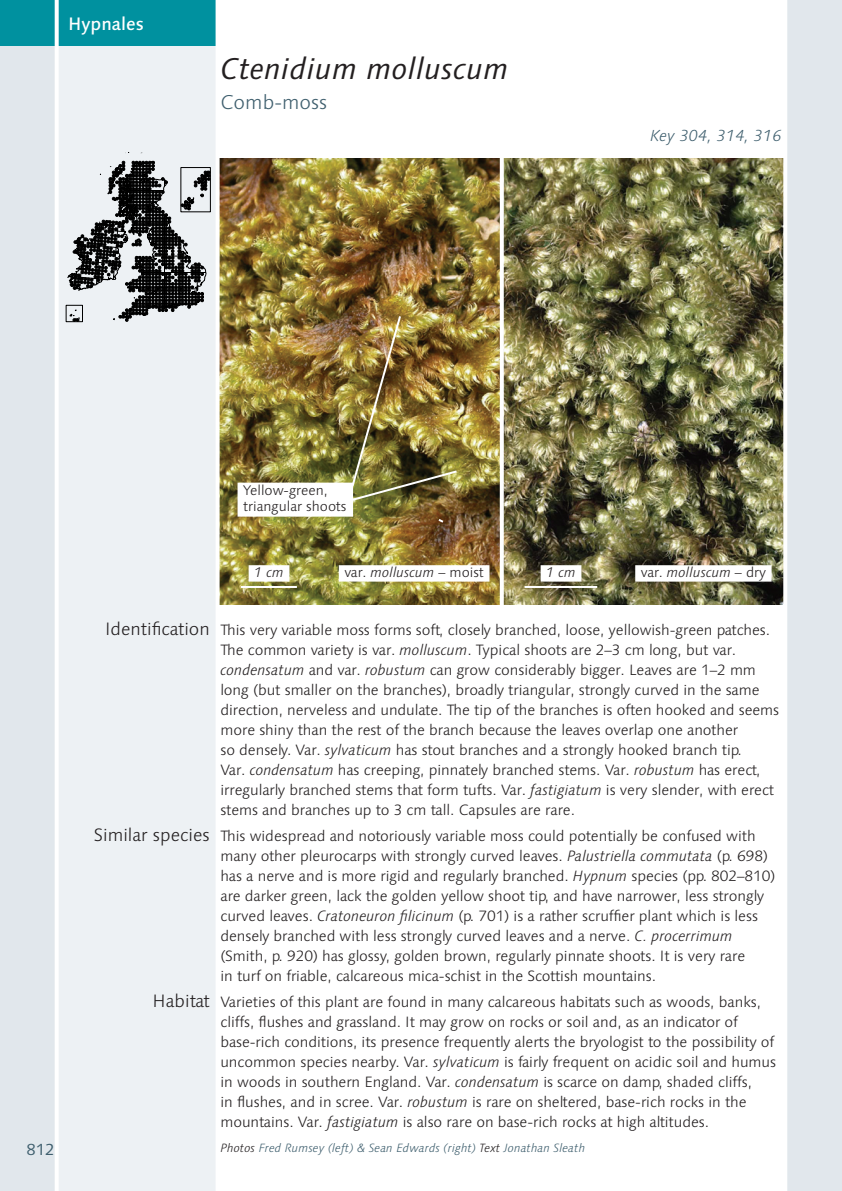
<style>
.page{position:relative;width:842px;height:1191px;background:#fff}
.page>*{position:absolute;margin:0;border:0;box-sizing:border-box;transform-origin:0 0}
.Title_1_Moss_Species{font:italic 30px "Linotype Syntax";letter-spacing:.01em;color:#231f20}
.Title_3_Moss_English{font:300 20px "Linotype Syntax";color:#3f5f6e}
.Text_Subheads_Right{font:300 18px "Linotype Syntax";color:#231f20}
.Title_4_Order_Name{font:500 18px "Linotype Syntax";color:#fff}
.Title_3_Moss_English-2{font:italic 300 16px "Linotype Syntax";color:#3f5f6e}
.t1{font:16px "Linotype Syntax";color:#3f5f6e}
.Text_Body{font:300 15px/20px "Linotype Syntax";letter-spacing:-.005em;color:#231f20}
.Photo_Annotation_Wit{font:300 14px/16px "Linotype Syntax";color:#231f20}
.Photo_Scale_Bar_With{font:italic 300 14px "Linotype Syntax";color:#231f20}
.Photo_Scale_Bar_With-2{font:300 14px "Linotype Syntax";color:#231f20}
.Text_Credits{font:italic 300 12px "Linotype Syntax";color:#3f5f6e}
.s1{font-style:italic}
.s2{font-style:normal}
.s3{color:#231f20}
</style>
<div class="page">
<img style="left:220px;top:159px;width:280px;height:445px">
<hr style="left:241px;top:586px;width:56px;height:2px;background:#fff">
<div style="left:249px;top:565px;width:40px;height:16px;background:#fff"></div>
<img style="left:504px;top:159px;width:279px;height:445px">
<svg style="left:503px;top:158px;width:1px;height:447px"></svg>
<hr style="left:525px;top:586px;width:72px;height:2px;background:#fff">
<div style="left:541px;top:565px;width:40px;height:16px;background:#fff"></div>
<div style="left:635px;top:565px;width:136px;height:16px;background:#fff"></div>
<div style="left:339px;top:565px;width:150px;height:16px;background:#fff"></div>
<div style="left:238px;top:482px;width:115px;height:34px;background:#fff"></div>
<img style="left:345px;top:314px;width:114px;height:189px">
<svg style="left:436px;top:517px;width:10px;height:7px"></svg>
<div style="left:0;top:0;width:218px;height:1191px;background:#edf1f4"></div>
<div style="left:0;top:0;width:57px;height:1191px;background:#e1e7ec"></div>
<div style="left:0;top:0;width:218px;height:45px;background:#00919f"></div>
<hr style="left:55px;top:0;width:4px;height:1191px;background:#fff">
<svg style="left:66px;top:152px;width:144px;height:170px"></svg>
<div style="left:785px;top:0;width:57px;height:1191px;background:#e1e7ec"></div>
<hr style="left:216px;top:0;width:4px;height:1191px;background:#fff">
<hr style="left:783px;top:0;width:4px;height:1191px;background:#fff">
<p class="Title_4_Order_Name" style="left:68px;top:13px;width:77px">Hypnales</p>
<p class="Title_1_Moss_Species" style="left:220px;top:51px;width:290px">Ctenidium molluscum</p>
<p class="Title_3_Moss_English" style="left:220px;top:90px;width:108px">Comb-moss</p>
<p class="Title_3_Moss_English-2" style="left:650px;top:126px;width:133px">Key 304, 314, 316</p>
<p class="t1" style="left:26px;top:1139px;width:30px">812</p>
<p class="Photo_Annotation_Wit" style="left:243px;top:482px;width:105px">Yellow-green, triangular shoots</p>
<p class="Photo_Scale_Bar_With" style="left:254px;top:564px;width:31px">1 cm</p>
<p class="Photo_Scale_Bar_With-2" style="left:344px;top:564px;width:141px">var. <span class="s1">molluscum</span> – moist</p>
<p class="Photo_Scale_Bar_With" style="left:546px;top:564px;width:31px">1 cm</p>
<p class="Photo_Scale_Bar_With" style="left:641px;top:564px;width:127px"><span class="s2">var.</span> molluscum <span class="s2">– dry</span></p>
<p class="Text_Subheads_Right" style="left:105px;top:618px;width:106px">Identification</p>
<p class="Text_Subheads_Right" style="left:94px;top:824px;width:117px">Similar species</p>
<p class="Text_Subheads_Right" style="left:153px;top:990px;width:59px">Habitat</p>
<p class="Text_Body" style="left:220px;top:620px;width:560px">This very variable moss forms soft, closely branched, loose, yellowish-green patches.<br>The common variety is var. <span class="s1">molluscum</span>. Typical shoots are 2–3 cm long, but var. <span class="s1">condensatum</span> and var. <span class="s1">robustum</span> can grow considerably bigger. Leaves are 1–2 mm long (but smaller on the branches), broadly triangular, strongly curved in the same direction, nerveless and undulate. The tip of the branches is often hooked and seems more shiny than the rest of the branch because the leaves overlap one another<br>so densely. Var. <span class="s1">sylvaticum</span> has stout branches and a strongly hooked branch tip.<br>Var. <span class="s1">condensatum</span> has creeping, pinnately branched stems. Var. <span class="s1">robustum</span> has erect, irregularly branched stems that form tufts. Var. <span class="s1">fastigiatum</span> is very slender, with erect stems and branches up to 3 cm tall. Capsules are rare.</p>
<p class="Text_Body" style="left:220px;top:826px;width:556px">This widespread and notoriously variable moss could potentially be confused with many other pleurocarps with strongly curved leaves. <span class="s1">Palustriella commutata</span> (p. 698) has a nerve and is more rigid and regularly branched. <span class="s1">Hypnum</span> species (pp. 802–810) are darker green, lack the golden yellow shoot tip, and have narrower, less strongly curved leaves. <span class="s1">Cratoneuron filicinum</span> (p. 701) is a rather scruffier plant which is less densely branched with less strongly curved leaves and a nerve. <span class="s1">C. procerrimum </span>(Smith, p. 920) has glossy, golden brown, regularly pinnate shoots. It is very rare<br>in turf on friable, calcareous mica-schist in the Scottish mountains.</p>
<p class="Text_Body" style="left:220px;top:992px;width:557px">Varieties of this plant are found in many calcareous habitats such as woods, banks, cliffs, flushes and grassland. It may grow on rocks or soil and, as an indicator of base-rich conditions, its presence frequently alerts the bryologist to the possibility of uncommon species nearby. Var. <span class="s1">sylvaticum</span> is fairly frequent on acidic soil and humus in woods in southern England. Var. <span class="s1">condensatum</span> is scarce on damp, shaded cliffs,<br>in flushes, and in scree. Var. <span class="s1">robustum</span> is rare on sheltered, base-rich rocks in the mountains. Var. <span class="s1">fastigiatum</span> is also rare on base-rich rocks at high altitudes.</p>
<p class="Text_Credits" style="left:220px;top:1140px;width:366px"><span class="s3">Photos</span> Fred Rumsey (left) &amp; Sean Edwards (right) <span class="s3">Text</span> Jonathan Sleath</p>
</div>
